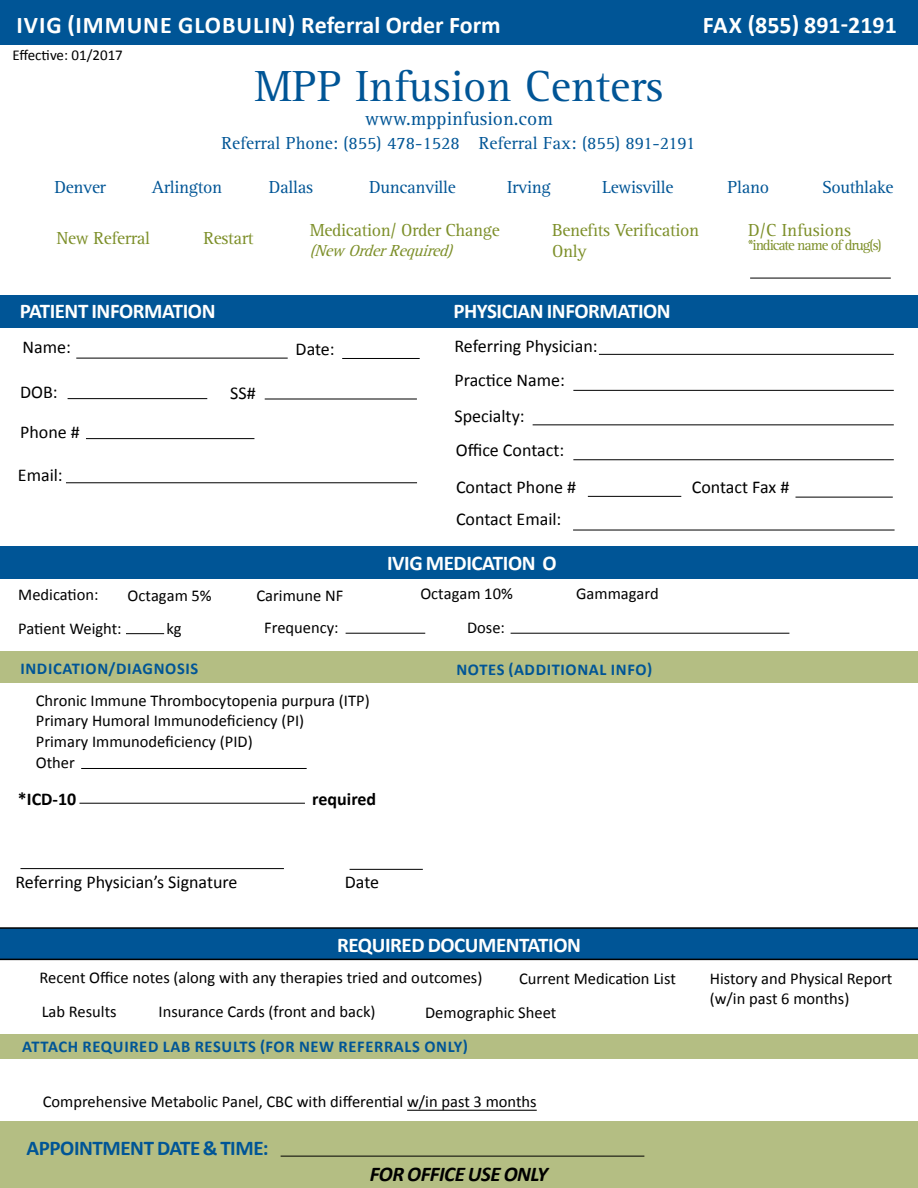
<style>
.page{position:relative;width:918px;height:1188px;background:#fff}
.page>*{position:absolute;margin:0;border:0;box-sizing:border-box;transform-origin:0 0}
.t1{font:45px "Rotis Serif Std";color:#005596}
.t2{font:700 24px "Calibri";letter-spacing:.04em;color:#fffffe}
.t3{font:700 24px "Calibri";color:#fffffe}
.t4{font:700 21px "Calibri";letter-spacing:-.02em;color:#fffffe}
.t5{font:700 21px "Calibri";letter-spacing:-.02em;color:#005596}
.t6{font:italic 700 21px "Calibri";letter-spacing:-.02em;color:#000}
.t7{font:19.5px "Rotis Serif Std";color:#005596}
.t8{font:18px/36.9px "Calibri";color:#000}
.t9{font:18px/21.6px "Rotis Serif Std";letter-spacing:-.02em;color:#7d8f29}
.t10{font:18px "Rotis Serif Std";letter-spacing:-.02em;color:#005596}
.t11{font:18px "Rotis Serif Std";color:#005596}
.t12{font:700 18px "Calibri";letter-spacing:-.005em;color:#000}
.t13{font:18px "Rotis Serif Std";color:#7d8f29}
.t14{font:16.5px/20.5px "Calibri";color:#000}
.t15{font:700 16.5px "Calibri";letter-spacing:.04em;color:#005596}
.t16{font:italic 16.5px "Rotis Serif Std";color:#7d8f29}
.t17{font:15px "Rotis Serif Std";letter-spacing:-.07em;color:#7d8f29}
.t18{font:15px "Calibri";color:#000}
</style>
<div class="page">
<div style="left:0;top:0;width:918px;height:45px;background:#005596"></div>
<div style="left:0;top:295px;width:918px;height:32px;background:#005596"></div>
<div style="left:0;top:546px;width:918px;height:33px;background:#005596"></div>
<div style="left:0;top:652px;width:918px;height:31px;background:#b4be83"></div>
<svg style="left:0;top:927px;width:918px;height:33px;background:#024f89"></svg>
<div style="left:0;top:1121px;width:918px;height:67px;background:#b4be83"></div>
<hr style="left:76px;top:358px;width:212px;height:1px;background:#000">
<hr style="left:342px;top:358px;width:78px;height:1px;background:#000">
<hr style="left:68px;top:398px;width:139px;height:1px;background:#000">
<hr style="left:265px;top:399px;width:152px;height:1px;background:#000">
<hr style="left:86px;top:438px;width:168px;height:1px;background:#000">
<hr style="left:66px;top:482px;width:351px;height:1px;background:#000">
<hr style="left:346px;top:633px;width:79px;height:1px;background:#000">
<hr style="left:281px;top:1156px;width:363px;height:1px;background:#000">
<hr style="left:79px;top:803px;width:226px;height:1px;background:#000">
<hr style="left:81px;top:768px;width:226px;height:1px;background:#000">
<hr style="left:750px;top:278px;width:141px;height:1px;background:#000">
<hr style="left:350px;top:869px;width:73px;height:1px;background:#000">
<hr style="left:20px;top:868px;width:264px;height:1px;background:#000">
<div style="left:0;top:1034px;width:918px;height:24px;background:#b4be83"></div>
<hr style="left:407px;top:1110px;width:130px;height:1px;background:#000">
<hr style="left:126px;top:633px;width:38px;height:1px;background:#000">
<hr style="left:599px;top:354px;width:295px;height:1px;background:#000">
<hr style="left:573px;top:459px;width:321px;height:1px;background:#000">
<hr style="left:588px;top:496px;width:93px;height:1px;background:#000">
<hr style="left:796px;top:497px;width:97px;height:1px;background:#000">
<hr style="left:573px;top:390px;width:321px;height:1px;background:#000">
<hr style="left:533px;top:424px;width:361px;height:1px;background:#000">
<hr style="left:573px;top:530px;width:322px;height:1px;background:#000">
<hr style="left:511px;top:633px;width:278px;height:1px;background:#000">
<h2 class="t2" style="left:17px;top:10px;width:486px">IVIG (IMMUNE GLOBULIN) REFERRAL ORDER FORM</h2>
<p class="t18" style="left:13px;top:45px;width:112px">Effective: 01/2017</p>
<h1 class="t1" style="left:255px;top:61px;width:410px">MPP Infusion Centers</h1>
<p class="t7" style="left:365px;top:107px;width:189px">www.mppinfusion.com</p>
<p class="t11" style="left:221px;top:133px;width:475px">Referral Phone: (855) 478-1528 Referral Fax: (855) 891-2191</p>
<h2 class="t3" style="left:703px;top:10px;width:196px">FAX (855) 891-2191</h2>
<p class="t10" style="left:54px;top:177px;width:53px">Denver</p>
<p class="t10" style="left:152px;top:177px;width:72px">Arlington</p>
<p class="t10" style="left:269px;top:177px;width:46px">Dallas</p>
<p class="t10" style="left:369px;top:177px;width:88px">Duncanville</p>
<p class="t10" style="left:507px;top:177px;width:45px">Irving</p>
<p class="t10" style="left:602px;top:177px;width:73px">Lewisville</p>
<p class="t10" style="left:728px;top:177px;width:43px">Plano</p>
<p class="t10" style="left:822px;top:177px;width:73px">Southlake</p>
<p class="t9" style="left:57px;top:228px;width:95px">New Referral</p>
<p class="t9" style="left:310px;top:220px;width:191px">Medication/ Order Change</p>
<p class="t16" style="left:310px;top:241px;width:149px">(NewOrderRequired)</p>
<p class="t9" style="left:204px;top:228px;width:51px">Restart</p>
<p class="t9" style="left:552px;top:220px;width:149px">Benefits Verification<br>Only</p>
<p class="t4" style="left:20px;top:298px;width:197px">PATIENT INFORMATION</p>
<p class="t4" style="left:453px;top:298px;width:219px">PHYSICIAN INFORMATION</p>
<p class="t8" style="left:22px;top:329px;width:50px">Name:</p>
<p class="t8" style="left:296px;top:330px;width:41px">Date:</p>
<p class="t8" style="left:20px;top:374px;width:39px">DOB:</p>
<p class="t8" style="left:230px;top:375px;width:27px">SS#</p>
<p class="t8" style="left:20px;top:414px;width:61px">Phone #</p>
<p class="t8" style="left:454px;top:327px;width:145px">Referring Physician:</p>
<p class="t8" style="left:454px;top:362px;width:112px;line-height:36px">Practice Name:<br>Specialty:</p>
<p class="t13" style="left:748px;top:220px;width:104px">D/C Infusions</p>
<p class="t17" style="left:748px;top:236px;width:135px">*indicate name of drug(s)</p>
<p class="t8" style="left:18px;top:456px;width:46px">Email:</p>
<p class="t14" style="left:18px;top:584px;width:82px">Medication:</p>
<p class="t8" style="left:456px;top:431px;width:122px">Office Contact:<br>Contact Phone #</p>
<p class="t8" style="left:456px;top:501px;width:107px">Contact Email:</p>
<p class="t4" style="left:387px;top:549px;width:171px">IVIG MEDICATION O</p>
<p class="t14" style="left:128px;top:585px;width:86px">Octagam 5%</p>
<p class="t14" style="left:256px;top:585px;width:88px">Carimune NF</p>
<p class="t14" style="left:420px;top:583px;width:94px">Octagam 10%</p>
<p class="t14" style="left:576px;top:583px;width:84px">Gammagard</p>
<p class="t14" style="left:18px;top:618px;width:105px">Patient Weight:</p>
<p class="t14" style="left:166px;top:618px;width:17px">kg</p>
<p class="t14" style="left:264px;top:617px;width:76px">Frequency:</p>
<p class="t14" style="left:467px;top:617px;width:39px">Dose:</p>
<p class="t15" style="left:20px;top:658px;width:179px">INDICATION/DIAGNOSIS</p>
<p class="t15" style="left:456px;top:659px;width:197px">NOTES (ADDITIONAL INFO)</p>
<p class="t14" style="left:36px;top:690px;width:335px">Chronic Immune Thrombocytopenia purpura (ITP)<br>Primary Humoral Immunodeficiency (PI)<br>Primary Immunodeficiency (PID)<br>Other</p>
<p class="t12" style="left:18px;top:787px;width:60px">*ICD-10</p>
<p class="t12" style="left:312px;top:787px;width:65px">REQUIRED</p>
<p class="t8" style="left:15px;top:864px;width:224px">Referring Physician’s Signature</p>
<p class="t8" style="left:345px;top:864px;width:36px">Date</p>
<p class="t4" style="left:337px;top:932px;width:245px">REQUIRED DOCUMENTATION</p>
<p class="t8" style="left:692px;top:468px;width:99px">Contact Fax #</p>
<p class="t14" style="left:39px;top:967px;width:444px">Recent Office notes (along with any therapies tried and outcomes)</p>
<p class="t14" style="left:519px;top:969px;width:158px">Current Medication List</p>
<p class="t14" style="left:710px;top:969px;width:184px;line-height:19.8px">History and Physical Report (w/in past 6 months)</p>
<p class="t14" style="left:42px;top:1001px;width:76px">Lab Results</p>
<p class="t14" style="left:425px;top:1002px;width:133px">Demographic Sheet</p>
<p class="t14" style="left:159px;top:1001px;width:218px">Insurance Cards (front and back)</p>
<p class="t15" style="left:22px;top:1036px;width:447px">ATTACH REQUIRED LAB RESULTS (FOR NEW REFERRALS ONLY)</p>
<p class="t14" style="left:43px;top:1091px;width:496px">Comprehensive Metabolic Panel, CBC with differential w/in past 3 months</p>
<p class="t5" style="left:27px;top:1134px;width:244px">APPOINTMENT DATE &amp; TIME:</p>
<p class="t6" style="left:370px;top:1160px;width:180px">fOR OFFICE USE ONLY</p>
</div>
